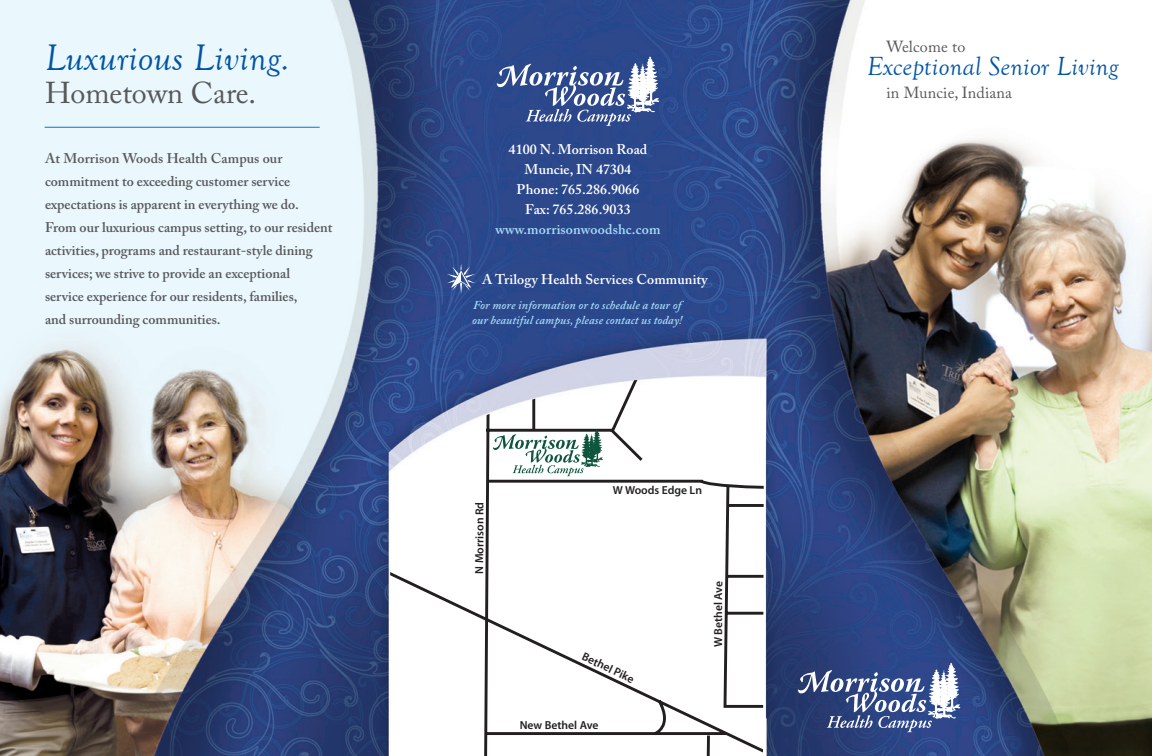
<style>
.page{position:relative;width:1152px;height:756px;background:#fff}
.page>*{position:absolute;margin:0;border:0;box-sizing:border-box;transform-origin:0 0}
.t1{font:italic 38px "Goudy Old Style T";letter-spacing:.01em;color:#0155a5}
.t2{font:30px "Adobe Caslon Pro";color:#57585a}
.t3{font:italic 27px "Goudy Old Style T";letter-spacing:.01em;color:#0155a5}
.t4{font:16px "Adobe Caslon Pro";letter-spacing:.01em;color:#57585a}
.t5{font:600 14px/23px "Adobe Caslon Pro";color:#57585a}
.t6{font:600 14px/20px "Adobe Caslon Pro";letter-spacing:.005em;color:#fff;text-align:center}
.t7{font:600 14px "Adobe Caslon Pro";letter-spacing:.01em;color:#a9ddf7}
.t8{font:italic 600 12px/15px "Adobe Caslon Pro";letter-spacing:.01em;color:#a9ddf7}
.t9{font:600 11.6px "Myriad Pro";letter-spacing:-.005em;color:#231f20}
</style>
<div class="page">
<img style="left:0;top:0;width:1152px;height:756px">
<svg style="left:447px;top:264px;width:28px;height:30px"></svg>
<hr style="left:45px;top:127px;width:275px;height:1px;background:#007cc2">
<svg style="left:390px;top:376px;width:374px;height:380px"></svg>
<svg style="left:493px;top:429px;width:110px;height:47px"></svg>
<hr style="left:532px;top:376px;width:3px;height:54px;background:#231f20">
<svg style="left:798px;top:663px;width:162px;height:69px"></svg>
<svg style="left:497px;top:56px;width:162px;height:70px"></svg>
<p class="t4" style="left:886px;top:37px;width:81px">Welcome to</p>
<h1 class="t1" style="left:45px;top:37px;width:246px">Luxurious Living.</h1>
<h2 class="t2" style="left:45px;top:75px;width:213px">Hometown Care.</h2>
<p class="t4" style="left:886px;top:83px;width:127px">in Muncie, Indiana</p>
<h3 class="t3" style="left:867px;top:51px;width:253px">Exceptional Senior Living</h3>
<p class="t5" style="left:45px;top:147px;width:289px">At Morrison Woods Health Campus our commitment to exceeding customer service expectations is apparent in everything we do.<br>From our luxurious campus setting, to our resident activities, programs and restaurant-style dining services; we strive to provide an exceptional<br>service experience for our residents, families,<br>and surrounding communities.</p>
<p class="t6" style="left:509px;top:139px;width:140px">4100 N. Morrison Road<br>Muncie, IN 47304<br>Phone: 765.286.9066<br>Fax: 765.286.9033</p>
<p class="t7" style="left:496px;top:221px;width:166px">www.morrisonwoodshc.com</p>
<p class="t6" style="left:482px;top:269px;width:227px">A Trilogy Health Services Community</p>
<p class="t8" style="left:472px;top:298px;width:212px">For more information or to schedule a tour of our beautiful campus, please contact us today!</p>
<p class="t9" style="left:473px;top:574px;width:73px;rotate:-90deg">N Morrison Rd</p>
<p class="t9" style="left:613px;top:484px;width:91px">W Woods Edge Ln</p>
<p class="t9" style="left:585px;top:650px;width:58px;rotate:25deg">Bethel Pike</p>
<p class="t9" style="left:520px;top:719px;width:80px">New Bethel Ave</p>
<p class="t9" style="left:712px;top:647px;width:68px;rotate:-90deg">W Bethel Ave</p>
</div>
